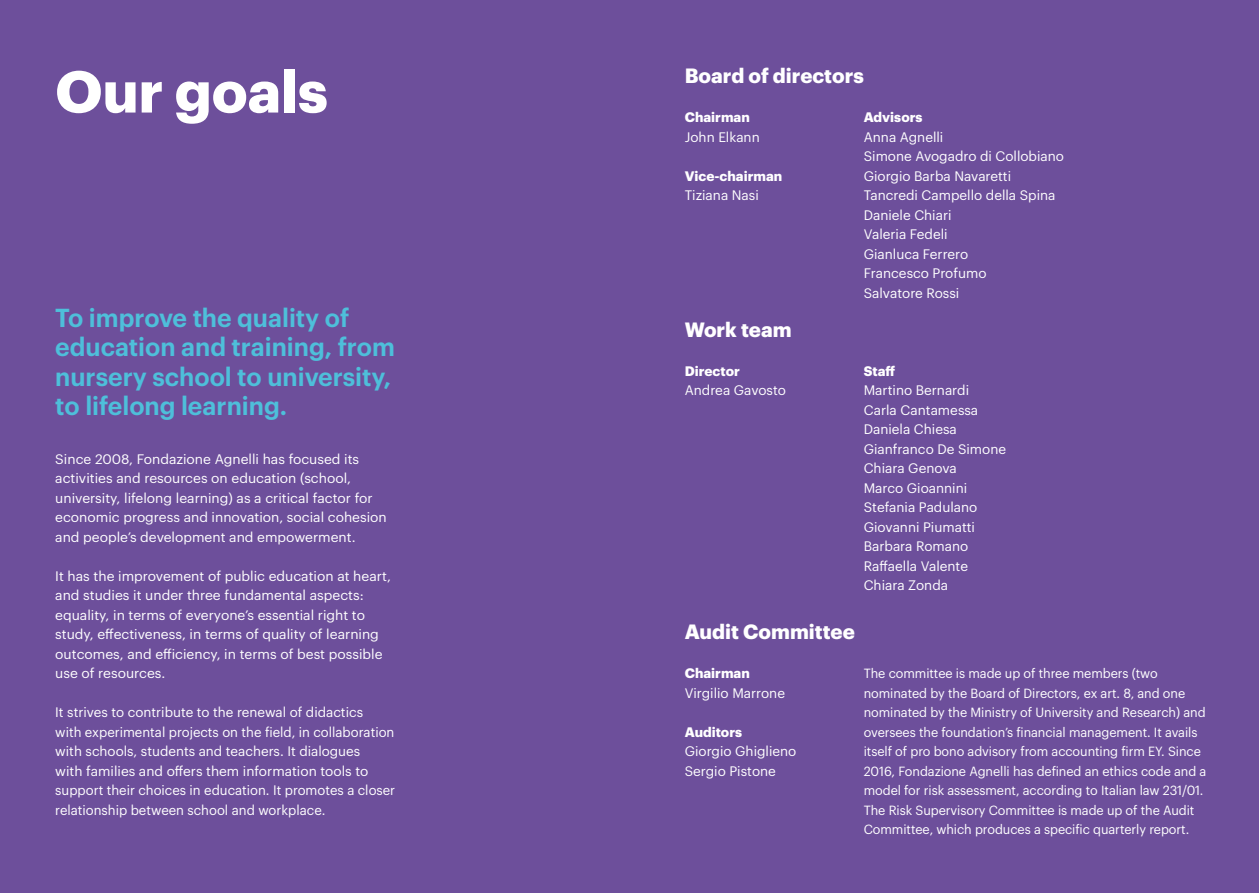
<style>
.page{position:relative;width:1259px;height:893px;background:#6d4f9b}
.page>*{position:absolute;margin:0;border:0;box-sizing:border-box;transform-origin:0 0}
.t1{font:700 57.75px "Graphik";color:#fff}
.t2{font:600 25.5px/29.2px "Graphik";color:#4ebfda}
.t3{font:700 20.25px "Graphik";color:#fff}
.t4{font:13.5px/19.5px "Graphik";color:#fff}
.t5{font:700 13.5px "Graphik";color:#fff}
.t6{font:13.05px/19.5px "Graphik";letter-spacing:-.005em;color:#fff}
</style>
<div class="page">
<h1 class="t1" style="left:55px;top:47px;width:274px">Our goals</h1>
<h2 class="t2" style="left:55px;top:301px;width:341px">To improve the quality of education and training, from nursery school to university, to lifelong learning.</h2>
<p class="t4" style="left:55px;top:448px;width:333px">Since 2008, Fondazione Agnelli has focused its activities and resources on education (school, university, lifelong learning) as a critical factor for economic progress and innovation, social cohesion and people’s development and empowerment.</p>
<p class="t4" style="left:55px;top:565px;width:337px">It has the improvement of public education at heart, and studies it under three fundamental aspects: equality, in terms of everyone’s essential right to study, effectiveness, in terms of quality of learning outcomes, and efficiency, in terms of best possible use of resources.</p>
<p class="t4" style="left:55px;top:701px;width:341px">It strives to contribute to the renewal of didactics<br>with experimental projects on the field, in collaboration with schools, students and teachers. It dialogues<br>with families and offers them information tools to support their choices in education. It promotes a closer relationship between school and workplace.</p>
<h3 class="t3" style="left:685px;top:60px;width:181px">Board of directors</h3>
<p class="t5" style="left:685px;top:107px;width:67px">Chairman</p>
<p class="t4" style="left:685px;top:126px;width:76px">John Elkann</p>
<p class="t5" style="left:685px;top:165px;width:99px">Vice-chairman</p>
<p class="t4" style="left:685px;top:184px;width:76px">Tiziana Nasi</p>
<h3 class="t3" style="left:685px;top:314px;width:108px">Work team</h3>
<p class="t5" style="left:685px;top:360px;width:57px">Director</p>
<p class="t4" style="left:685px;top:379px;width:103px">Andrea Gavosto</p>
<p class="t5" style="left:863px;top:107px;width:60px">Advisors</p>
<p class="t4" style="left:863px;top:126px;width:202px">Anna Agnelli<br>Simone Avogadro di Collobiano<br>Giorgio Barba Navaretti<br>Tancredi Campello della Spina<br>Daniele Chiari<br>Valeria Fedeli<br>Gianluca Ferrero<br>Francesco Profumo<br>Salvatore Rossi</p>
<p class="t5" style="left:863px;top:360px;width:33px">Staff</p>
<p class="t4" style="left:863px;top:379px;width:144px">Martino Bernardi<br>Carla Cantamessa<br>Daniela Chiesa<br>Gianfranco De Simone<br>Chiara Genova<br>Marco Gioannini<br>Stefania Padulano<br>Giovanni Piumatti<br>Barbara Romano<br>Raffaella Valente<br>Chiara Zonda</p>
<h3 class="t3" style="left:685px;top:616px;width:171px">Audit Committee</h3>
<p class="t5" style="left:685px;top:663px;width:67px">Chairman</p>
<p class="t4" style="left:685px;top:682px;width:102px">Virgilio Marrone</p>
<p class="t5" style="left:685px;top:721px;width:59px">Auditors</p>
<p class="t4" style="left:685px;top:740px;width:113px">Giorgio Ghiglieno<br>Sergio Pistone</p>
<p class="t6" style="left:863px;top:662px;width:344px">The committee is made up of three members (two nominated by the Board of Directors, ex art. 8, and one nominated by the Ministry of University and Research) and oversees the foundation’s financial management. It avails itself of pro bono advisory from accounting firm EY. Since 2016, Fondazione Agnelli has defined an ethics code and a model for risk assessment, according to Italian law 231/01.<br>The Risk Supervisory Committee is made up of the Audit Committee, which produces a specific quarterly report.</p>
</div>
